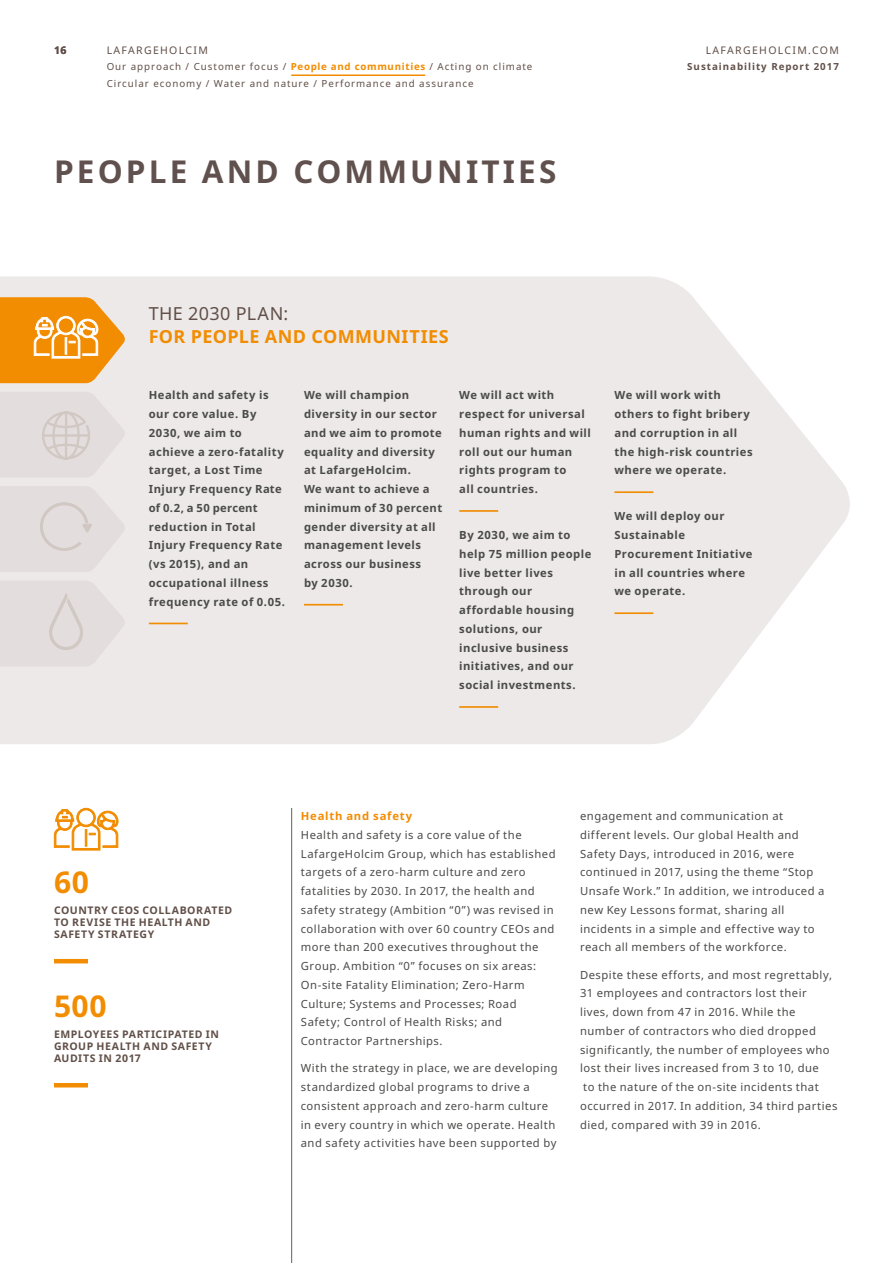
<style>
.page{position:relative;width:893px;height:1263px;background:#fff}
.page>*{position:absolute;margin:0;border:0;box-sizing:border-box;transform-origin:0 0}
.CHAPTER_HEADING{font:700 31.5px "Noto Sans";letter-spacing:.1em;color:#60514e}
.HIGHLIGHT_STAT_NUMBE{font:700 30px "Noto Sans";color:#f28c00}
.t1{font:700 18px "Noto Sans";letter-spacing:.02em;color:#f28c00}
.t2{font:18px "Noto Sans";letter-spacing:.02em;color:#614f48}
.BODY_TEXT{font:11.25px/18.8px "Noto Sans";letter-spacing:.045em;color:#4a4a49}
.BODY_TEXT-2{font:700 11.25px/18.8px "Noto Sans";letter-spacing:.04em;color:#4a4a49}
.BODY_HEADING_2{font:700 11.25px "Noto Sans";letter-spacing:.07em;color:#f28c00}
.HIGHLIGHT_STAT_DESCR{font:700 10.5px/12px "Noto Sans";letter-spacing:.055em;color:#614f48}
.t3{font:10.5px "Noto Sans";letter-spacing:.125em;color:#614f48}
.t4{font:9.75px/16.5px "Noto Sans";letter-spacing:.1em;color:#614f48}
.t5{font:700 9.75px "Noto Sans";letter-spacing:.1em;color:#614f48}
.s1{font-weight:700;color:#f28c00}
</style>
<div class="page">
<svg style="left:0;top:276px;width:850px;height:468px;background:#eeebea"></svg>
<hr style="left:149px;top:623px;width:39px;height:1px;background:#f28c00">
<hr style="left:304px;top:604px;width:39px;height:1px;background:#f28c00">
<hr style="left:459px;top:510px;width:39px;height:2px;background:#f28c00">
<hr style="left:459px;top:706px;width:39px;height:2px;background:#f28c00">
<hr style="left:614px;top:491px;width:39px;height:2px;background:#f28c00">
<hr style="left:614px;top:612px;width:39px;height:2px;background:#f28c00">
<hr style="left:291px;top:808px;width:1px;height:455px;background:#646363">
<hr style="left:54px;top:959px;width:34px;height:4px;background:#f28c00">
<hr style="left:54px;top:1083px;width:34px;height:4px;background:#f28c00">
<svg style="left:0;top:392px;width:127px;height:86px;background:#e2dddc"></svg>
<svg style="left:0;top:486px;width:127px;height:86px;background:#e3dedd"></svg>
<svg style="left:0;top:581px;width:127px;height:85px;background:#e3dedd"></svg>
<svg style="left:0;top:297px;width:127px;height:86px;background:#f2a338"></svg>
<svg style="left:54px;top:808px;width:65px;height:43px"></svg>
<hr style="left:291px;top:74px;width:134px;height:2px;background:#f28c00">
<p class="HIGHLIGHT_STAT_DESCR" style="left:54px;top:44px;width:14px">16</p>
<p class="t3" style="left:706px;top:43px;width:135px">LAFARGEHOLCIM.COM</p>
<p class="t5" style="left:687px;top:60px;width:153px">Sustainability Report 2017</p>
<p class="t3" style="left:107px;top:43px;width:103px">LAFARGEHOLCIM</p>
<p class="t4" style="left:107px;top:58px;width:427px">Our approach / Customer focus / <span class="s1">People and communities</span> / Acting on climate<br>Circular economy / Water and nature / Performance and assurance</p>
<p class="CHAPTER_HEADING" style="left:54px;top:149px;width:504px">PEOPLE AND COMMUNITIES</p>
<p class="t2" style="left:149px;top:301px;width:141px">THE 2030 PLAN:</p>
<p class="t1" style="left:149px;top:324px;width:301px">FOR PEOPLE AND COMMUNITIES</p>
<p class="BODY_TEXT-2" style="left:149px;top:385px;width:138px">Health and safety is our core value. By<br>2030, we aim to achieve a zero-fatality target, a Lost Time<br>Injury Frequency Rate of 0.2, a 50 percent reduction in Total<br>Injury Frequency Rate (vs 2015), and an occupational illness frequency rate of 0.05.</p>
<p class="BODY_TEXT-2" style="left:304px;top:385px;width:140px">We will champion diversity in our sector and we aim to promote equality and diversity at LafargeHolcim.<br>We want to achieve a minimum of 30 percent gender diversity at all management levels across our business<br>by 2030.</p>
<p class="BODY_TEXT-2" style="left:459px;top:385px;width:133px">We will act with respect for universal human rights and will roll out our human rights program to<br>all countries.</p>
<p class="BODY_TEXT-2" style="left:459px;top:525px;width:134px">By 2030, we aim to help 75 million people live better lives through our affordable housing solutions, our inclusive business initiatives, and our social investments.</p>
<p class="BODY_TEXT-2" style="left:614px;top:385px;width:140px">We will work with others to fight bribery and corruption in all the high-risk countries where we operate.</p>
<p class="BODY_TEXT-2" style="left:614px;top:506px;width:139px">We will deploy our<br>Sustainable<br>Procurement Initiative in all countries where we operate.</p>
<p class="HIGHLIGHT_STAT_NUMBE" style="left:54px;top:861px;width:36px">60</p>
<p class="HIGHLIGHT_STAT_DESCR" style="left:54px;top:903px;width:180px">COUNTRY CEOS COLLABORATED<br>TO REVISE THE HEALTH AND<br>SAFETY STRATEGY</p>
<p class="HIGHLIGHT_STAT_NUMBE" style="left:54px;top:985px;width:54px">500</p>
<p class="HIGHLIGHT_STAT_DESCR" style="left:54px;top:1028px;width:167px">EMPLOYEES PARTICIPATED IN<br>GROUP HEALTH AND SAFETY<br>AUDITS IN 2017</p>
<p class="BODY_HEADING_2" style="left:301px;top:808px;width:113px">Health and safety</p>
<p class="BODY_TEXT" style="left:301px;top:825px;width:256px">Health and safety is a core value of the LafargeHolcim Group, which has established targets of a zero-harm culture and zero fatalities by 2030. In 2017, the health and safety strategy (Ambition “0”) was revised in collaboration with over 60 country CEOs and more than 200 executives throughout the Group. Ambition “0” focuses on six areas:<br>On-site Fatality Elimination; Zero-Harm Culture; Systems and Processes; Road Safety; Control of Health Risks; and Contractor Partnerships.</p>
<p class="BODY_TEXT" style="left:301px;top:1058px;width:258px">With the strategy in place, we are developing standardized global programs to drive a consistent approach and zero-harm culture in every country in which we operate. Health and safety activities have been supported by</p>
<p class="BODY_TEXT" style="left:580px;top:806px;width:246px">engagement and communication at different levels. Our global Health and Safety Days, introduced in 2016, were continued in 2017, using the theme “Stop Unsafe Work.” In addition, we introduced a new Key Lessons format, sharing all incidents in a simple and effective way to reach all members of the workforce.</p>
<p class="BODY_TEXT" style="left:580px;top:965px;width:259px">Despite these efforts, and most regrettably, 31 employees and contractors lost their lives, down from 47 in 2016. While the number of contractors who died dropped significantly, the number of employees who lost their lives increased from 3 to 10, due<br>to the nature of the on-site incidents that occurred in 2017. In addition, 34 third parties died, compared with 39 in 2016.</p>
</div>
